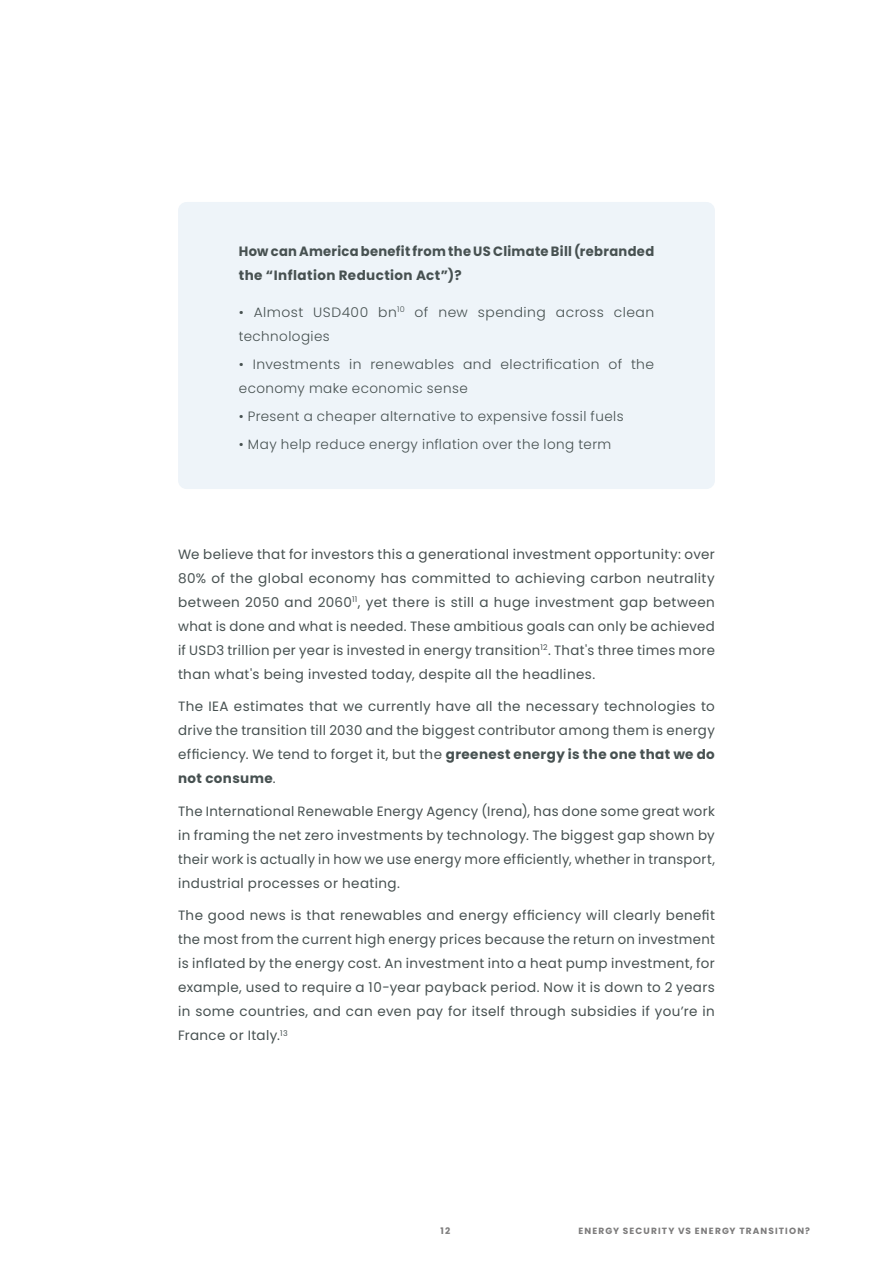
<style>
.page{position:relative;width:893px;height:1263px;background:#fff}
.page>*{position:absolute;margin:0;border:0;box-sizing:border-box;transform-origin:0 0}
.t1{font:13.5px/24px "Poppins";letter-spacing:.03em;color:#475151;text-align:justify}
.t2{font:300 13.5px/24px "Poppins";letter-spacing:.035em;color:#475151}
.t3{font:700 13.5px/24px "Poppins";letter-spacing:.025em;color:#475151}
.t4{font:700 9px "Poppins";letter-spacing:.13em;color:#7c7b7b}
.s1{font-weight:700}
</style>
<div class="page">
<div style="left:178px;top:202px;width:537px;height:287px;background:#eef4f9;border-radius:9px"></div>
<p class="t3" style="left:239px;top:239px;width:417px">How can America benefit from the US Climate Bill (rebranded the “Inflation Reduction Act”)?</p>
<p class="t2" style="left:239px;top:300px;width:417px">• Almost USD400 bn<sup>10</sup> of new spending across clean technologies</p>
<p class="t2" style="left:239px;top:352px;width:417px">• Investments in renewables and electrification of the economy make economic sense</p>
<p class="t2" style="left:239px;top:404px;width:386px">• Present a cheaper alternative to expensive fossil fuels</p>
<p class="t2" style="left:239px;top:433px;width:374px">• May help reduce energy inflation over the long term</p>
<p class="t1" style="left:178px;top:542px;width:538px">We believe that for investors this a generational investment opportunity: over 80% of the global economy has committed to achieving carbon neutrality between 2050 and 2060<sup>11</sup>, yet there is still a huge investment gap between what is done and what is needed. These ambitious goals can only be achieved if USD3 trillion per year is invested in energy transition<sup>12</sup>. That's three times more than what's being invested today, despite all the headlines.</p>
<p class="t1" style="left:178px;top:694px;width:538px">The IEA estimates that we currently have all the necessary technologies to drive the transition till 2030 and the biggest contributor among them is energy efficiency. We tend to forget it, but the <span class="s1">greenest energy is the one that we do not consume</span>.</p>
<p class="t1" style="left:178px;top:799px;width:538px">The International Renewable Energy Agency (Irena), has done some great work in framing the net zero investments by technology. The biggest gap shown by their work is actually in how we use energy more efficiently, whether in transport, industrial processes or heating.</p>
<p class="t1" style="left:178px;top:903px;width:538px">The good news is that renewables and energy efficiency will clearly benefit the most from the current high energy prices because the return on investment is inflated by the energy cost. An investment into a heat pump investment, for example, used to require a 10-year payback period. Now it is down to 2 years in some countries, and can even pay for itself through subsidies if you’re in France or Italy.<sup>13</sup></p>
<p class="t4" style="left:441px;top:1225px;width:11px">12</p>
<p class="t4" style="left:578px;top:1225px;width:233px">ENERGY SECURITY VS ENERGY TRANSITION?</p>
</div>
